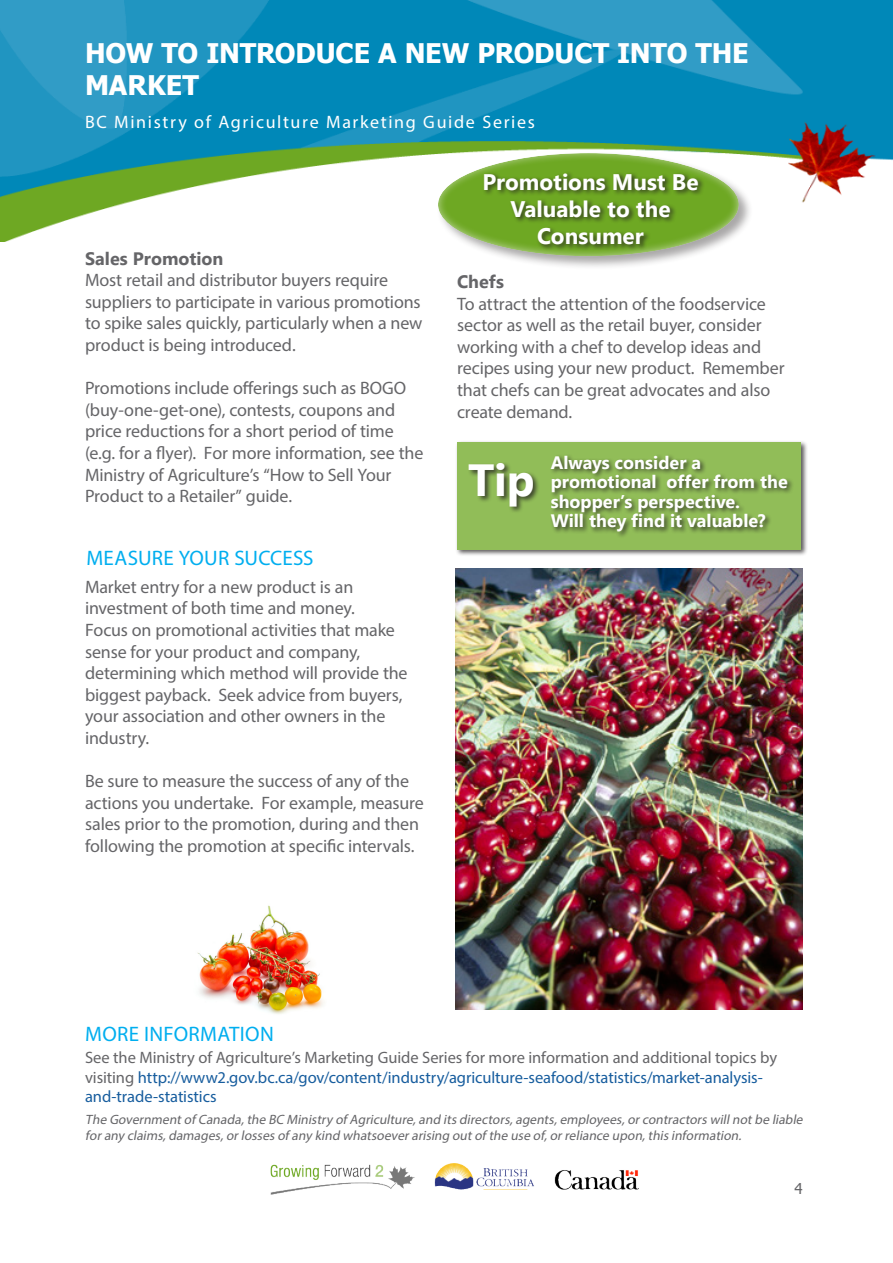
<style>
.page{position:relative;width:893px;height:1263px;background:#fff}
.page>*{position:absolute;margin:0;border:0;box-sizing:border-box;transform-origin:0 0}
.Fotolia_B{font:700 45px "Leelawadee UI";color:#fff}
.t1{font:700 27px/31.5px "Tahoma";letter-spacing:-.005em;color:#fff}
.Fotolia_B-2{font:700 22.5px "Leelawadee UI";color:#fff}
.t2{font:21px "Myriad Pro";letter-spacing:.015em;color:#00aeef}
.Fotolia_B-3{font:18px/21.6px "Myriad Pro";letter-spacing:-.005em;color:#656568}
.Fotolia_B-4{font:700 18px/19.5px "Leelawadee UI";color:#fff}
.t3{font:18px "Myriad Pro";letter-spacing:.09em;color:#fff}
.Fotolia_B-5{font:700 18px "Leelawadee UI";color:#656568}
.Fotolia_B-6{font:16.5px/19.8px "Myriad Pro";letter-spacing:-.005em;color:#175d9e}
.t4{font:15px "Tahoma";color:#656568}
.Fotolia_B-7{font:italic 13.5px/16.2px "Myriad Pro";color:#656568}
.s1{color:#656568}
</style>
<div class="page">
<img style="left:0;top:0;width:893px;height:241px">
<div style="left:436px;top:151px;width:317px;height:119px;background:#231f20;opacity:.39"></div>
<div style="left:436px;top:149px;width:304px;height:109px;background:#fff;opacity:.7"></div>
<img style="left:455px;top:568px;width:348px;height:442px">
<div style="left:455px;top:441px;width:354px;height:116px;background:#231f20;opacity:.75"></div>
<div style="left:457px;top:442px;width:344px;height:107px;background:#91bd58"></div>
<div style="left:468px;top:462px;width:72px;height:51px;background:#231f20;opacity:.75"></div>
<div style="left:550px;top:453px;width:245px;height:86px;background:#231f20;opacity:.75"></div>
<img style="left:197px;top:905px;width:127px;height:109px">
<div style="left:483px;top:171px;width:223px;height:80px;background:#231f20;opacity:.75"></div>
<img style="left:270px;top:1163px;width:369px;height:32px">
<h2 class="t1" style="left:85px;top:39px;width:665px">HOW TO INTRODUCE A NEW PRODUCT INTO THE<br>MARKET</h2>
<p class="t3" style="left:85px;top:111px;width:451px">BC Ministry of Agriculture Marketing Guide Series</p>
<p class="Fotolia_B-2" style="left:482px;top:166px;width:218px">Promotions Must Be</p>
<p class="Fotolia_B-2" style="left:510px;top:193px;width:162px">Valuable to the</p>
<p class="Fotolia_B-2" style="left:537px;top:220px;width:108px">Consumer</p>
<p class="Fotolia_B-5" style="left:85px;top:245px;width:140px">Sales Promotion</p>
<p class="Fotolia_B-3" style="left:85px;top:269px;width:305px">Most retail and distributor buyers require</p>
<p class="Fotolia_B-3" style="left:85px;top:291px;width:339px">suppliers to participate in various promotions to spike sales quickly, particularly when a new</p>
<p class="Fotolia_B-3" style="left:85px;top:334px;width:212px">product is being introduced.</p>
<p class="Fotolia_B-3" style="left:85px;top:377px;width:323px">Promotions include offerings such as BOGO (buy-one-get-one), contests, coupons and price reductions for a short period of time</p>
<p class="Fotolia_B-3" style="left:85px;top:442px;width:340px">(e.g. for a flyer). For more information, see the</p>
<p class="Fotolia_B-3" style="left:85px;top:463px;width:308px">Ministry of Agriculture’s “How to Sell Your<br>Product to a Retailer” guide.</p>
<p class="Fotolia_B" style="left:468px;top:448px;width:68px">Tip</p>
<p class="Fotolia_B-4" style="left:551px;top:451px;width:152px">Always consider a</p>
<p class="Fotolia_B-5" style="left:457px;top:269px;width:48px">Chefs</p>
<p class="Fotolia_B-3" style="left:457px;top:292px;width:310px">To attract the attention of the foodservice</p>
<p class="Fotolia_B-3" style="left:457px;top:314px;width:306px">sector as well as the retail buyer, consider working with a chef to develop ideas and</p>
<p class="Fotolia_B-3" style="left:457px;top:357px;width:329px">recipes using your new product. Remember that chefs can be great advocates and also create demand.</p>
<p class="Fotolia_B-4" style="left:551px;top:471px;width:239px">promotional offer from the shopper’s perspective.</p>
<p class="Fotolia_B-4" style="left:551px;top:510px;width:217px">Will they find it valuable?</p>
<p class="t2" style="left:86px;top:545px;width:229px">MEASURE YOUR SUCCESS</p>
<p class="Fotolia_B-3" style="left:85px;top:576px;width:270px">Market entry for a new product is an</p>
<p class="Fotolia_B-3" style="left:85px;top:597px;width:271px">investment of both time and money.</p>
<p class="Fotolia_B-3" style="left:85px;top:619px;width:311px">Focus on promotional activities that make sense for your product and company,</p>
<p class="Fotolia_B-3" style="left:85px;top:662px;width:324px">determining which method will provide the biggest payback. Seek advice from buyers, your association and other owners in the</p>
<p class="Fotolia_B-3" style="left:85px;top:727px;width:66px">industry.</p>
<p class="Fotolia_B-3" style="left:85px;top:770px;width:326px">Be sure to measure the success of any of the</p>
<p class="Fotolia_B-3" style="left:85px;top:792px;width:340px">actions you undertake. For example, measure</p>
<p class="Fotolia_B-3" style="left:85px;top:813px;width:336px">sales prior to the promotion, during and then</p>
<p class="Fotolia_B-3" style="left:85px;top:835px;width:331px">following the promotion at specific intervals.</p>
<p class="t2" style="left:85px;top:1020px;width:190px">MORE INFORMATION</p>
<p class="Fotolia_B-6" style="left:85px;top:1047px;width:694px"><span class="s1">See the Ministry of Agriculture’s Marketing Guide Series for more information and additional topics by visiting</span> http://www2.gov.bc.ca/gov/content/industry/agriculture-seafood/statistics/market-analysis&shy;and-trade-statistics</p>
<p class="Fotolia_B-7" style="left:85px;top:1111px;width:722px">The Governmentof Canada,the BC Ministry of Agriculture,and its directors,agents,employees,orcontractors willnotbe liable forany claims,damages,orlosses of any kind whatsoeverarising outof the use of,orreliance upon,this information.</p>
<p class="t4" style="left:795px;top:1178px;width:10px">4</p>
</div>
